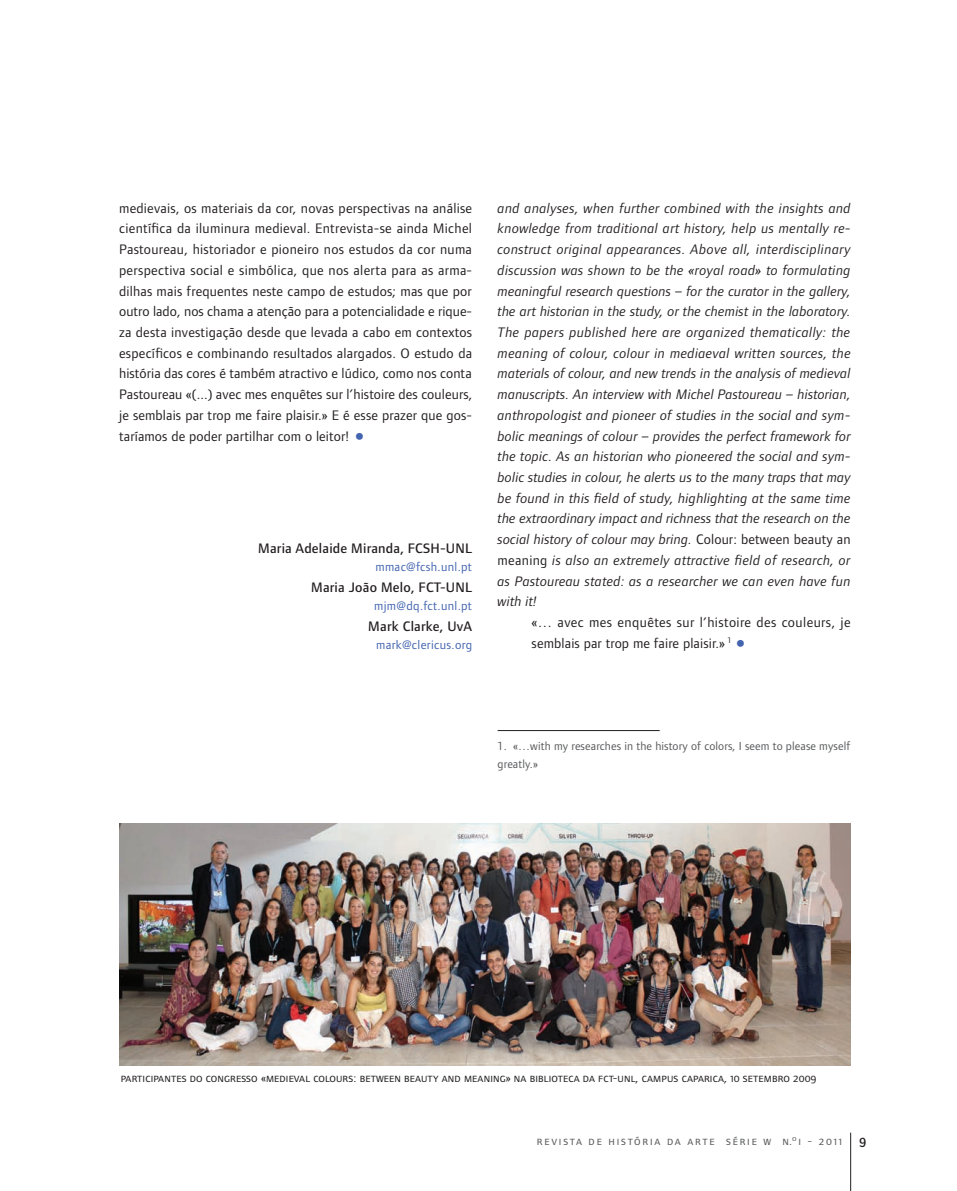
<style>
.page{position:relative;width:957px;height:1191px;background:#fff}
.page>*{position:absolute;margin:0;border:0;box-sizing:border-box;transform-origin:0 0}
.Texto_corrido{font:800 27px "Foundry Form Sans";color:#4364af}
.Texto_corrido-2{font:italic 14.25px/20.7px "Foundry Form Sans";letter-spacing:.01em;color:#231f20;text-align:justify}
.Texto_corrido-3{font:14.25px/20.7px "Foundry Form Sans";letter-spacing:.01em;color:#231f20;text-align:justify}
.assinatura{font:500 14.25px "Foundry Form Sans";letter-spacing:.015em;color:#231f20}
.t1{font:500 13.5px "Foundry Journal SC";color:#231f20}
.A_autor_descriçao{font:12.75px "Foundry Form Sans";letter-spacing:.025em;color:#4364af}
.Texto_corrido-4{font:12px "Foundry Form Sans Book SC";letter-spacing:.01em;color:#231f20}
.Texto_corrido-5{font:12px/18px "Foundry Form Sans";letter-spacing:.01em;color:#57585a}
.rodape_left{font:12px "Foundry Form Sans Book SC";letter-spacing:.15em;color:#57585a}
.s1{font-weight:800;font-size:27px;color:#4364af}
.s2{font-style:normal}
</style>
<div class="page">
<hr style="left:850px;top:1132px;width:1px;height:59px;background:#231f20">
<hr style="left:497px;top:730px;width:162px;height:1px;background:#231f20">
<img style="left:119px;top:824px;width:731px;height:241px">
<p class="Texto_corrido-3" style="left:119px;top:197px;width:355px">medievais, os materiais da cor, novas perspectivas na análise científica da iluminura medieval. Entrevista-se ainda Michel Pastoureau, historiador e pioneiro nos estudos da cor numa perspectiva social e simbólica, que nos alerta para as arma&shy;dilhas mais frequentes neste campo de estudos; mas que por outro lado, nos chama a atenção para a potencialidade e rique&shy;za desta investigação desde que levada a cabo em contextos específicos e combinando resultados alargados. O estudo da história das cores é também atractivo e lúdico, como nos conta Pastoureau «(...) avec mes enquêtes sur l’histoire des couleurs, je semblais par trop me faire plaisir.» E é esse prazer que gos&shy;taríamos de poder partilhar com o leitor! <span class="s1">•</span></p>
<p class="assinatura" style="left:258px;top:540px;width:215px">Maria Adelaide Miranda, FCSH-UNL</p>
<p class="A_autor_descriçao" style="left:375px;top:560px;width:98px">mmac@fcsh.unl.pt</p>
<p class="assinatura" style="left:311px;top:579px;width:162px">Maria João Melo, FCT-UNL</p>
<p class="A_autor_descriçao" style="left:374px;top:598px;width:99px">mjm@dq.fct.unl.pt</p>
<p class="assinatura" style="left:368px;top:618px;width:105px">Mark Clarke, UvA</p>
<p class="A_autor_descriçao" style="left:376px;top:637px;width:97px">mark@clericus.org</p>
<p class="Texto_corrido-2" style="left:497px;top:197px;width:354px">and analyses, when further combined with the insights and knowledge from traditional art history, help us mentally re&shy;construct original appearances. Above all, interdisciplinary discussion was shown to be the «royal road» to formulating meaningful research questions – for the curator in the gallery, the art historian in the study, or the chemist in the laboratory.</p>
<p class="Texto_corrido-2" style="left:497px;top:322px;width:355px">The papers published here are organized thematically: the meaning of colour, colour in mediaeval written sources, the materials of colour, and new trends in the analysis of medieval manuscripts. An interview with Michel Pastoureau – historian, anthropologist and pioneer of studies in the social and sym&shy;bolic meanings of colour – provides the perfect framework for the topic. As an historian who pioneered the social and sym&shy;bolic studies in colour, he alerts us to the many traps that may be found in this field of study, highlighting at the same time the extraordinary impact and richness that the research on the social history of colour may bring. <span class="s2">Colour: between beauty an meaning</span> is also an extremely attractive field of research, or as Pastoureau stated: as a researcher we can even have fun with it!</p>
<p class="Texto_corrido-3" style="left:531px;top:611px;width:320px">«… avec mes enquêtes sur l’histoire des couleurs, je semblais par trop me faire plaisir.» <sup>1</sup></p>
<p class="Texto_corrido" style="left:734px;top:627px;width:15px">•</p>
<p class="Texto_corrido-5" style="left:497px;top:736px;width:354px">1. «…with my researches in the history of colors, I seem to please myself greatly.»</p>
<p class="Texto_corrido-4" style="left:121px;top:1071px;width:697px">participantes do congresso «medieval colours: between beauty and meaning» na biblioteca da fct-unl, campus caparica, 10 setembro 2009</p>
<p class="rodape_left" style="left:537px;top:1133px;width:307px">revista de história da arte série w n.ºi - 2011</p>
<p class="t1" style="left:859px;top:1132px;width:9px">9</p>
</div>
